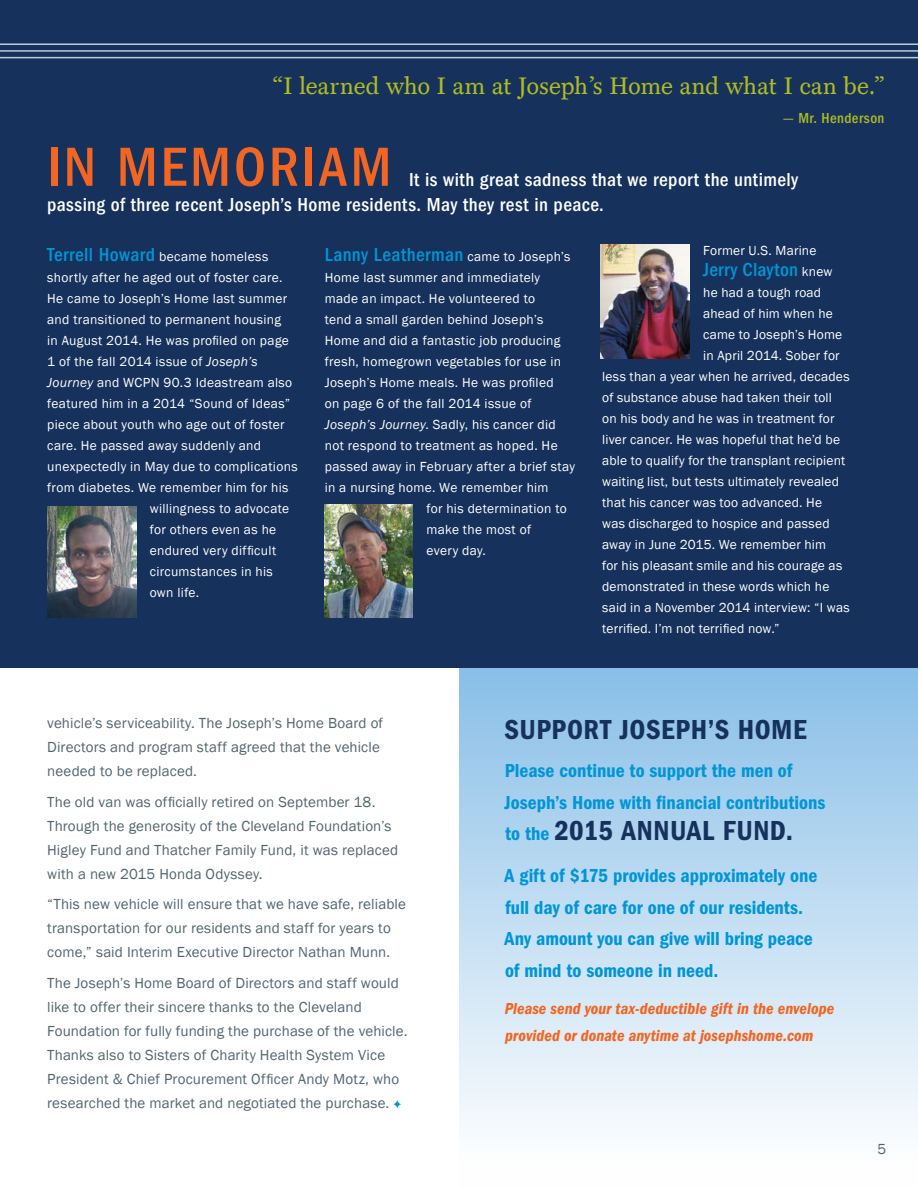
<style>
.page{position:relative;width:918px;height:1188px;background:#fff}
.page>*{position:absolute;margin:0;border:0;box-sizing:border-box;transform-origin:0 0}
.body_copy_1{font:500 condensed 57px "Franklin Gothic";letter-spacing:.05em;color:#f26522}
.body_copy_1-2{font:600 condensed 28.5px "Franklin Gothic";letter-spacing:.02em;color:#16325c}
.t1{font:24px "Mt.Augustine Roman";letter-spacing:.01em;color:#afbc22}
.body_copy_1-3{font:600 condensed 19.5px/31.5px "Franklin Gothic";color:#0096d6}
.body_copy_1-4{font:500 condensed 19.5px/25.5px "Franklin Gothic";letter-spacing:.02em;color:#fff}
.anniversary_quoter{font:500 condensed 19.5px "Franklin Gothic";letter-spacing:.015em;color:#0096d6}
.body_copy_1-5{font:italic 600 condensed 16.5px/27px "Franklin Gothic";color:#f26522}
.body_copy_1-6{font:15px/24px "Franklin Gothic";letter-spacing:.01em;color:#516570}
.t2{font:500 condensed 15px "Franklin Gothic";letter-spacing:.03em;color:#afbc22}
.anniversary_quoter-2{font:15px "Franklin Gothic";color:#516570}
.anniversary_quoter-3{font:13.5px "Franklin Gothic";letter-spacing:.02em;color:#fff}
.s1{font-family:"Mt.Augustine Roman";font-weight:400;font-stretch:normal}
.s2{font-weight:500;font-stretch:condensed;font-size:19.5px;color:#0096d6}
.s3{font-style:italic}
.s4{font-weight:400;font-stretch:normal;font-size:13.5px;color:#fff}
.s5{font-size:19.5px;color:#0096d6}
</style>
<div class="page">
<div style="left:459px;top:667px;width:459px;height:521px;background:linear-gradient(to bottom,#89bfe8,#fff)"></div>
<div style="left:0;top:0;width:918px;height:667px;background:#16325c"></div>
<hr style="left:0;top:43px;width:918px;height:2px;background:#fff">
<hr style="left:0;top:50px;width:918px;height:2px;background:#fff">
<hr style="left:0;top:57px;width:918px;height:1px;background:#fff">
<svg style="left:393px;top:1100px;width:8px;height:8px"></svg>
<img style="left:47px;top:507px;width:89px;height:111px">
<img style="left:324px;top:505px;width:89px;height:113px">
<img style="left:601px;top:245px;width:89px;height:113px">
<p class="t1" style="left:273px;top:73px;width:613px">“I learned who I am at Joseph’s Home and what I can be.”</p>
<p class="t2" style="left:782px;top:109px;width:104px"><span class="s1">—</span> Mr. Henderson</p>
<p class="body_copy_1" style="left:47px;top:135px;width:346px">IN MEMORIAM</p>
<p class="body_copy_1-4" style="left:47px;top:167px;width:752px;text-indent:362px">It is with great sadness that we report the untimely passing of three recent Joseph’s Home residents. May they rest in peace.</p>
<p class="anniversary_quoter-3" style="left:47px;top:248px;width:223px"><span class="s2">Terrell Howard</span> became homeless</p>
<p class="anniversary_quoter-3" style="left:47px;top:269px;width:237px">shortly after he aged out of foster care.</p>
<p class="anniversary_quoter-3" style="left:47px;top:290px;width:241px">He came to Joseph’s Home last summer</p>
<p class="anniversary_quoter-3" style="left:47px;top:311px;width:235px">and transitioned to permanent housing</p>
<p class="anniversary_quoter-3" style="left:47px;top:332px;width:243px">in August 2014. He was profiled on page</p>
<p class="anniversary_quoter-3" style="left:47px;top:353px;width:212px">1 of the fall 2014 issue of <span class="s3">Joseph’s</span></p>
<p class="anniversary_quoter-3" style="left:47px;top:374px;width:247px"><span class="s3">Journey</span> and WCPN 90.3 Ideastream also</p>
<p class="anniversary_quoter-3" style="left:47px;top:395px;width:244px">featured him in a 2014 “Sound of Ideas”</p>
<p class="anniversary_quoter-3" style="left:47px;top:416px;width:239px">piece about youth who age out of foster</p>
<p class="anniversary_quoter-3" style="left:47px;top:437px;width:215px">care. He passed away suddenly and</p>
<p class="anniversary_quoter-3" style="left:47px;top:458px;width:252px">unexpectedly in May due to complications</p>
<p class="anniversary_quoter-3" style="left:47px;top:479px;width:243px">from diabetes. We remember him for his</p>
<p class="anniversary_quoter-3" style="left:150px;top:500px;width:141px">willingness to advocate</p>
<p class="anniversary_quoter-3" style="left:150px;top:521px;width:128px">for others even as he</p>
<p class="anniversary_quoter-3" style="left:150px;top:542px;width:128px">endured very difficult</p>
<p class="anniversary_quoter-3" style="left:150px;top:563px;width:125px">circumstances in his</p>
<p class="anniversary_quoter-3" style="left:150px;top:584px;width:51px">own life.</p>
<p class="anniversary_quoter" style="left:325px;top:243px;width:247px">Lanny Leatherman <span class="s4">came to Joseph’s</span></p>
<p class="anniversary_quoter-3" style="left:325px;top:269px;width:217px">Home last summer and immediately</p>
<p class="anniversary_quoter-3" style="left:325px;top:290px;width:212px">made an impact. He volunteered to</p>
<p class="anniversary_quoter-3" style="left:325px;top:311px;width:220px">tend a small garden behind Joseph’s</p>
<p class="anniversary_quoter-3" style="left:325px;top:332px;width:237px">Home and did a fantastic job producing</p>
<p class="anniversary_quoter-3" style="left:325px;top:353px;width:238px">fresh, homegrown vegetables for use in</p>
<p class="anniversary_quoter-3" style="left:325px;top:374px;width:231px">Joseph’s Home meals. He was profiled</p>
<p class="anniversary_quoter-3" style="left:325px;top:395px;width:208px">on page 6 of the fall 2014 issue of</p>
<p class="anniversary_quoter-3" style="left:325px;top:416px;width:233px"><span class="s3">Joseph’s Journey</span>. Sadly, his cancer did</p>
<p class="anniversary_quoter-3" style="left:325px;top:437px;width:234px">not respond to treatment as hoped. He</p>
<p class="anniversary_quoter-3" style="left:325px;top:458px;width:252px">passed away in February after a brief stay</p>
<p class="anniversary_quoter-3" style="left:325px;top:479px;width:225px">in a nursing home. We remember him</p>
<p class="anniversary_quoter-3" style="left:426px;top:500px;width:142px">for his determination to</p>
<p class="anniversary_quoter-3" style="left:426px;top:521px;width:106px">make the most of</p>
<p class="anniversary_quoter-3" style="left:426px;top:542px;width:61px">every day.</p>
<p class="anniversary_quoter-3" style="left:703px;top:243px;width:115px">Former U.S. Marine</p>
<p class="anniversary_quoter" style="left:703px;top:259px;width:131px">Jerry Clayton <span class="s4">knew</span></p>
<p class="anniversary_quoter-3" style="left:703px;top:285px;width:119px">he had a tough road</p>
<p class="anniversary_quoter-3" style="left:703px;top:306px;width:131px">ahead of him when he</p>
<p class="anniversary_quoter-3" style="left:703px;top:327px;width:141px">came to Joseph’s Home</p>
<p class="anniversary_quoter-3" style="left:703px;top:348px;width:138px">in April 2014. Sober for</p>
<p class="anniversary_quoter-3" style="left:602px;top:369px;width:249px">less than a year when he arrived, decades</p>
<p class="anniversary_quoter-3" style="left:602px;top:390px;width:231px">of substance abuse had taken their toll</p>
<p class="anniversary_quoter-3" style="left:602px;top:411px;width:234px">on his body and he was in treatment for</p>
<p class="anniversary_quoter-3" style="left:602px;top:432px;width:239px">liver cancer. He was hopeful that he’d be</p>
<p class="anniversary_quoter-3" style="left:602px;top:453px;width:245px">able to qualify for the transplant recipient</p>
<p class="anniversary_quoter-3" style="left:602px;top:474px;width:239px">waiting list, but tests ultimately revealed</p>
<p class="anniversary_quoter-3" style="left:602px;top:495px;width:221px">that his cancer was too advanced. He</p>
<p class="anniversary_quoter-3" style="left:602px;top:516px;width:229px">was discharged to hospice and passed</p>
<p class="anniversary_quoter-3" style="left:602px;top:537px;width:225px">away in June 2015. We remember him</p>
<p class="anniversary_quoter-3" style="left:602px;top:558px;width:242px">for his pleasant smile and his courage as</p>
<p class="anniversary_quoter-3" style="left:602px;top:579px;width:229px">demonstrated in these words which he</p>
<p class="anniversary_quoter-3" style="left:602px;top:600px;width:249px">said in a November 2014 interview: “I was</p>
<p class="anniversary_quoter-3" style="left:602px;top:621px;width:179px">terrified. I’m not terrified now.”</p>
<p class="body_copy_1-6" style="left:47px;top:711px;width:337px">vehicle’s serviceability. The Joseph’s Home Board of<br>Directors and program staff agreed that the vehicle needed to be replaced.</p>
<p class="body_copy_1-6" style="left:47px;top:790px;width:353px">The old van was officially retired on September 18.<br>Through the generosity of the Cleveland Foundation’s Higley Fund and Thatcher Family Fund, it was replaced with a new 2015 Honda Odyssey.</p>
<p class="body_copy_1-6" style="left:47px;top:893px;width:360px">“This new vehicle will ensure that we have safe, reliable transportation for our residents and staff for years to come,” said Interim Executive Director Nathan Munn.</p>
<p class="body_copy_1-6" style="left:47px;top:971px;width:362px">The Joseph’s Home Board of Directors and staff would like to offer their sincere thanks to the Cleveland Foundation for fully funding the purchase of the vehicle.<br>Thanks also to Sisters of Charity Health System Vice President &amp; Chief Procurement Officer Andy Motz, who researched the market and negotiated the purchase.</p>
<p class="body_copy_1-2" style="left:505px;top:713px;width:304px">SUPPORT JOSEPH’S HOME</p>
<p class="body_copy_1-3" style="left:505px;top:755px;width:322px">Please continue to support the men of<br>Joseph’s Home with financial contributions</p>
<p class="body_copy_1-2" style="left:505px;top:815px;width:290px"><span class="s5">to the</span> 2015 ANNUAL FUND.</p>
<p class="body_copy_1-3" style="left:505px;top:860px;width:314px">A gift of $175 provides approximately one full day of care for one of our residents.<br>Any amount you can give will bring peace of mind to someone in need.</p>
<p class="body_copy_1-5" style="left:505px;top:995px;width:331px">Please send your tax-deductible gift in the envelope provided or donate anytime at josephshome.com</p>
<p class="anniversary_quoter-2" style="left:878px;top:1139px;width:10px">5</p>
</div>
